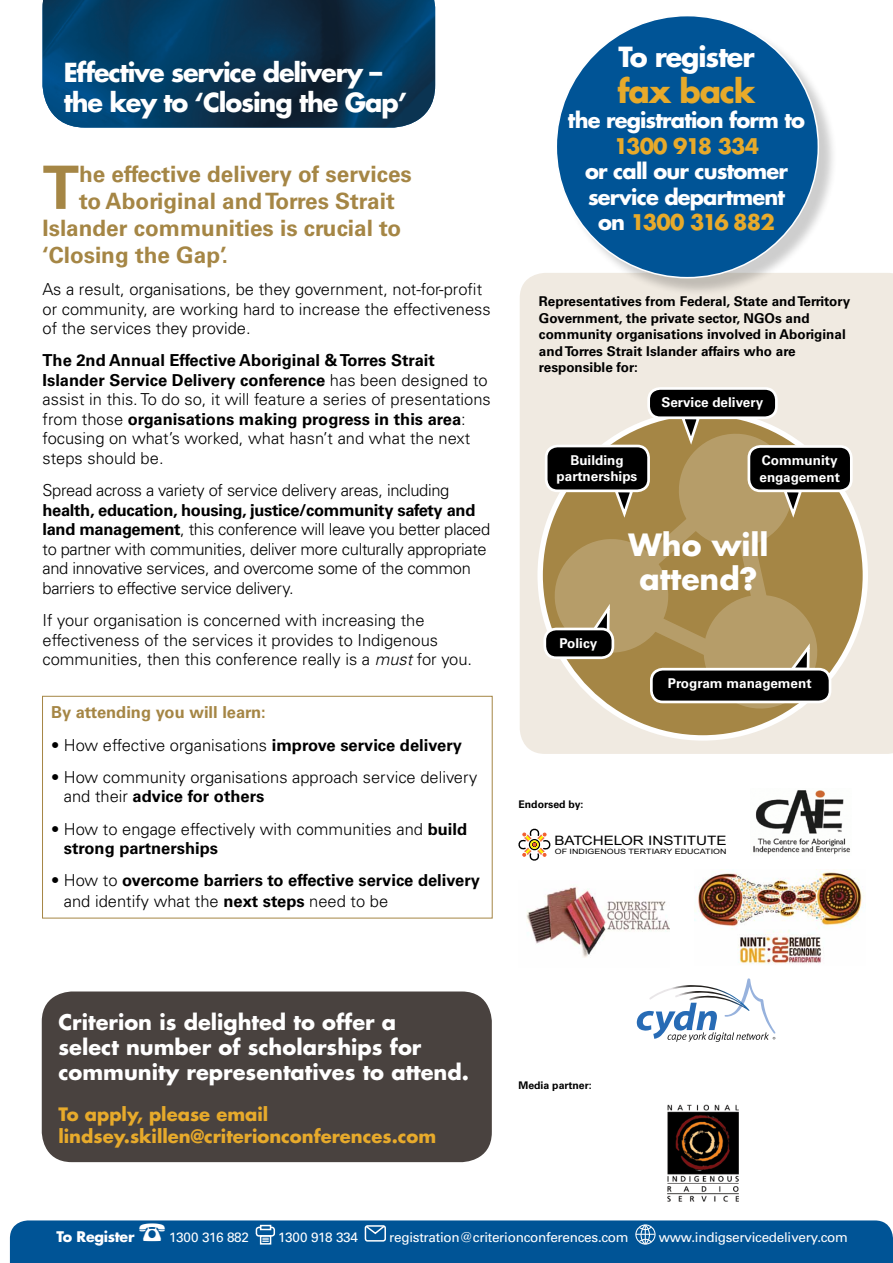
<style>
.page{position:relative;width:893px;height:1263px;background:#fff}
.page>*{position:absolute;margin:0;border:0;box-sizing:border-box;transform-origin:0 0}
.t1{font:700 59.85px "Univers";color:#a58645}
.t2{font:700 31.5px "Futura";letter-spacing:-.04em;color:#e7aa2b}
.t3{font:700 29.85px/34.5px "Futura";color:#fff;text-align:center}
.t4{font:700 27px "Futura";letter-spacing:-.04em;color:#fff}
.t5{font:700 25.5px/29.4px "Futura";letter-spacing:-.045em;color:#fff}
.t6{font:700 22.5px "Univers";color:#a58645}
.t7{font:700 21px/25.2px "Futura";color:#fff}
.t8{font:700 21px/25.5px "Futura";letter-spacing:-.04em;color:#fff;text-align:center}
.t9{font:700 21px "Futura";letter-spacing:-.04em;color:#e7aa2b}
.t10{font:700 18px/21.6px "Futura";color:#e7aa2b}
.t11{font:300 16.5px/19.5px "Univers";color:#000}
.t12{font:300 16.5px/19.5px "Univers";letter-spacing:-.02em;color:#000}
.t13{font:700 16.5px/20.2px "Univers";color:#000}
.t14{font:700 16.5px "Univers";color:#a58645}
.t15{font:700 14.25px "Futura";letter-spacing:-.02em;color:#fff}
.t16{font:700 13.5px/16.5px "Univers";color:#000}
.t17{font:13.5px "Univers";letter-spacing:-.02em;color:#fff}
.t18{font:700 13.5px/16.5px "Univers";color:#fff;text-align:center}
.t19{font:13.05px "Arial";color:#000;scale:1.17 1}
.t20{font:700 10.5px "Univers";color:#000}
.t21{font:7.35px "Arial";letter-spacing:.005em;color:#000;scale:1.21 1}
.s1{font-weight:700}
.s2{font-style:italic}
.s3{font-weight:300}
.s4{color:#e7aa2b}
</style>
<div class="page">
<div style="left:42px;top:991px;width:450px;height:171px;background:#49423f;border-radius:30px"></div>
<img style="left:43px;top:0;width:392px;height:128px">
<div style="left:520px;top:273px;width:373px;height:481px;background:#f0eae1"></div>
<div style="left:540px;top:413px;width:325px;height:325px;background:#a58645;border-radius:50%"></div>
<div style="left:649px;top:388px;width:127px;height:30px;background:#000;border-radius:11px"></div>
<div style="left:647px;top:387px;width:131px;height:32px;border:3px solid #fff;border-radius:11px"></div>
<div style="left:546px;top:446px;width:103px;height:45px;background:#000;border-radius:11px"></div>
<div style="left:545px;top:445px;width:105px;height:47px;border:3px solid #fff;border-radius:11px"></div>
<div style="left:749px;top:446px;width:102px;height:45px;background:#000;border-radius:11px"></div>
<div style="left:747px;top:445px;width:106px;height:47px;border:3px solid #fff;border-radius:11px"></div>
<div style="left:651px;top:669px;width:179px;height:33px;background:#000;border-radius:11px"></div>
<div style="left:650px;top:668px;width:181px;height:35px;border:3px solid #fff;border-radius:11px"></div>
<div style="left:558px;top:17px;width:279px;height:280px;background:#000;opacity:.2"></div>
<div style="left:556px;top:16px;width:262px;height:262px;background:#005496;border-radius:50%"></div>
<div style="left:42px;top:696px;width:451px;height:222px;border:1px solid #a58645"></div>
<svg style="left:553px;top:415px;width:266px;height:295px"></svg>
<div style="left:545px;top:629px;width:68px;height:29px;background:#000;border-radius:11px"></div>
<div style="left:543px;top:628px;width:71px;height:31px;border:3px solid #fff;border-radius:11px"></div>
<svg style="left:518px;top:829px;width:33px;height:32px"></svg>
<div style="left:530px;top:840px;width:9px;height:9px;border:2px solid #fff200;border-radius:50%"></div>
<img style="left:753px;top:790px;width:97px;height:65px">
<img style="left:526px;top:886px;width:144px;height:72px">
<img style="left:695px;top:869px;width:167px;height:95px">
<svg style="left:637px;top:978px;width:138px;height:64px"></svg>
<img style="left:667px;top:1104px;width:72px;height:98px">
<div style="left:10px;top:1220px;width:883px;height:43px;background:#005496"></div>
<h3 class="t5" style="left:64px;top:58px;width:345px">Effective service delivery – the key to ‘Closing the Gap’</h3>
<h1 class="t1" style="left:43px;top:153px;width:38px">T</h1>
<h3 class="t6" style="left:79px;top:161px;width:334px">he effective delivery of services</h3>
<h3 class="t6" style="left:79px;top:188px;width:317px">to Aboriginal and Torres Strait</h3>
<h3 class="t6" style="left:43px;top:215px;width:360px">Islander communities is crucial to</h3>
<h3 class="t6" style="left:43px;top:242px;width:187px">‘Closing the Gap’.</h3>
<p class="t11" style="left:43px;top:280px;width:450px">As a result, organisations, be they government, not-for-profit or community, are working hard to increase the effectiveness of the services they provide.</p>
<p class="t11" style="left:43px;top:351px;width:450px"><span class="s1">The 2nd Annual Effective Aboriginal &amp; Torres Strait Islander Service Delivery conference</span> has been designed to assist in this. To do so, it will feature a series of presentations from those <span class="s1">organisations making progress in this area</span>: focusing on what’s worked, what hasn’t and what the next steps should be.</p>
<p class="t12" style="left:43px;top:481px;width:408px">Spread across a variety of service delivery areas, including</p>
<p class="t12" style="left:43px;top:500px;width:449px"><span class="s1">health, education, housing, justice/community safety and land management</span>, this conference will leave you better placed to partner with communities, deliver more culturally appropriate and innovative services, and overcome some of the common barriers to effective service delivery.</p>
<p class="t11" style="left:43px;top:610px;width:431px">If your organisation is concerned with increasing the effectiveness of the services it provides to Indigenous communities, then this conference really is a <span class="s2">must</span> for you.</p>
<p class="t14" style="left:51px;top:703px;width:216px">By attending you will learn:</p>
<p class="t11" style="left:51px;top:735px;width:412px">• How effective organisations <span class="s1">improve service delivery</span></p>
<p class="t11" style="left:64px;top:767px;width:415px;text-indent:-13px">• How community organisations approach service delivery and their <span class="s1">advice for others</span></p>
<p class="t11" style="left:64px;top:819px;width:405px;text-indent:-13px">• How to engage effectively with communities and <span class="s1">build strong partnerships</span></p>
<p class="t13" style="left:64px;top:870px;width:418px;text-indent:-13px"><span class="s3">• How to</span> overcome barriers to effective service delivery <span class="s3">and identify what the</span> next steps <span class="s3">need to be</span></p>
<h3 class="t4" style="left:618px;top:39px;width:138px">To register</h3>
<h2 class="t2" style="left:617px;top:70px;width:139px">fax back</h2>
<p class="t8" style="left:568px;top:107px;width:239px">the registration form to</p>
<p class="t9" style="left:614px;top:132px;width:147px">1300 918 334</p>
<p class="t8" style="left:585px;top:158px;width:204px">or call our customer service department on <span class="s4">1300 316 882</span></p>
<p class="t16" style="left:539px;top:293px;width:313px">Representatives from Federal, State and Territory Government, the private sector, NGOs and community organisations involved in Aboriginal and Torres Strait Islander affairs who are responsible for:</p>
<p class="t18" style="left:661px;top:394px;width:103px">Service delivery</p>
<p class="t18" style="left:557px;top:452px;width:82px">Building partnerships</p>
<p class="t18" style="left:759px;top:452px;width:82px;text-align:left">Community engagement</p>
<p class="t18" style="left:560px;top:635px;width:39px">Policy</p>
<h3 class="t3" style="left:628px;top:527px;width:142px">Who will attend?</h3>
<p class="t18" style="left:668px;top:675px;width:145px">Program management</p>
<p class="t20" style="left:518px;top:798px;width:67px">Endorsed by:</p>
<p class="t19" style="left:554px;top:833px;width:149px">BATCHELOR INSTITUTE</p>
<p class="t21" style="left:555px;top:847px;width:143px">OF INDIGENOUS TERTIARY EDUCATION</p>
<p class="t7" style="left:58px;top:1009px;width:412px">Criterion is delighted to offer a<br>select number of scholarships for community representatives to attend.</p>
<p class="t10" style="left:58px;top:1103px;width:379px">To apply, please email lindsey.skillen@criterionconferences.com</p>
<p class="t20" style="left:518px;top:1079px;width:75px">Media partner:</p>
<p class="t15" style="left:57px;top:1227px;width:79px">To Register</p>
<p class="t17" style="left:169px;top:1229px;width:81px">1300 316 882</p>
<p class="t17" style="left:278px;top:1229px;width:81px">1300 918 334</p>
<p class="t17" style="left:389px;top:1229px;width:241px">registration@criterionconferences.com</p>
<p class="t17" style="left:659px;top:1229px;width:191px">www.indigservicedelivery.com</p>
</div>
